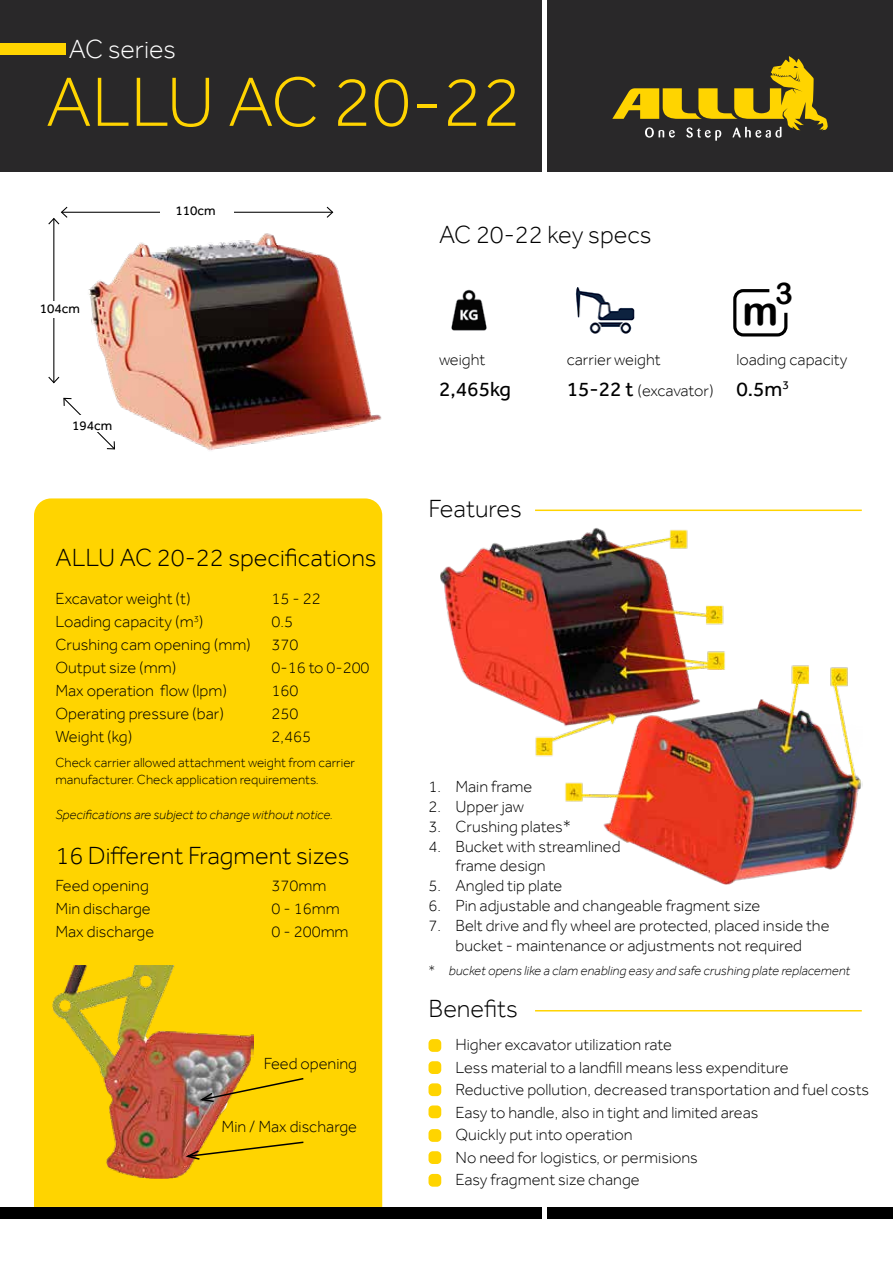
<style>
.page{position:relative;width:893px;height:1263px;background:#fff}
.page>*{position:absolute;margin:0;border:0;box-sizing:border-box;transform-origin:0 0}
.t1{font:300 72px "Effra";color:#ffd400}
.t2{font:40.5px "Arial Rounded MT Bold";color:#000}
.t3{font:30px "Arial Rounded MT Bold";color:#000}
.t4{font:300 27px "Effra";color:#fff}
.t5{font:300 25.5px "Effra";color:#000}
.t6{font:21px "Effra";color:#000}
.t7{font:300 16.5px/22.5px "Effra";color:#000}
.t8{font:italic 300 13.5px "Effra";color:#000}
.t9{font:300 13.5px/16.5px "Effra";color:#000}
.t10{font:13.5px "Effra";color:#000}
.s1{font-weight:400;font-size:21px}
.s2{font-style:normal}
</style>
<div class="page">
<img style="left:69px;top:211px;width:313px;height:240px">
<div style="left:34px;top:498px;width:348px;height:709px;background:#ffd400"></div>
<div style="left:0;top:0;width:541px;height:171px;background:#292829"></div>
<img style="left:451px;top:289px;width:36px;height:42px">
<img style="left:576px;top:287px;width:59px;height:47px">
<div style="left:0;top:1207px;width:541px;height:11px;background:#000"></div>
<div style="left:548px;top:1207px;width:345px;height:11px;background:#000"></div>
<div style="left:0;top:43px;width:65px;height:11px;background:#ffd400"></div>
<svg style="left:733px;top:289px;width:55px;height:48px"></svg>
<hr style="left:62px;top:212px;width:271px;height:1px;background:#000">
<svg style="left:325px;top:206px;width:9px;height:13px"></svg>
<hr style="left:53px;top:219px;width:1px;height:164px;background:#000">
<svg style="left:48px;top:206px;width:21px;height:20px"></svg>
<svg style="left:48px;top:376px;width:12px;height:8px"></svg>
<svg style="left:63px;top:397px;width:53px;height:53px"></svg>
<div style="left:161px;top:202px;width:73px;height:16px;background:#fff"></div>
<div style="left:12px;top:301px;width:73px;height:16px;background:#fff"></div>
<div style="left:53px;top:415px;width:73px;height:16px;background:#fff"></div>
<div style="left:548px;top:0;width:345px;height:171px;background:#292829"></div>
<svg style="left:612px;top:56px;width:216px;height:85px"></svg>
<img style="left:52px;top:966px;width:202px;height:212px">
<svg style="left:198px;top:1077px;width:107px;height:26px;background:#cfab26"></svg>
<svg style="left:184px;top:1140px;width:121px;height:21px;background:#e3b408"></svg>
<hr style="left:535px;top:509px;width:327px;height:2px;background:#ffd400">
<hr style="left:535px;top:1010px;width:327px;height:1px;background:#ffd400">
<img style="left:440px;top:528px;width:422px;height:356px">
<div style="left:428px;top:1039px;width:13px;height:13px;background:#ffd400;border-radius:4px"></div>
<div style="left:428px;top:1061px;width:13px;height:13px;background:#ffd400;border-radius:4px"></div>
<div style="left:428px;top:1083px;width:13px;height:13px;background:#ffd400;border-radius:4px"></div>
<div style="left:428px;top:1105px;width:13px;height:13px;background:#ffd400;border-radius:4px"></div>
<div style="left:428px;top:1129px;width:13px;height:13px;background:#ffd400;border-radius:4px"></div>
<div style="left:428px;top:1151px;width:13px;height:13px;background:#ffd400;border-radius:4px"></div>
<div style="left:428px;top:1174px;width:13px;height:13px;background:#ffd400;border-radius:4px"></div>
<h3 class="t4" style="left:69px;top:33px;width:109px">AC series</h3>
<h1 class="t1" style="left:46px;top:59px;width:476px">ALLU AC 20-22</h1>
<p class="t10" style="left:40px;top:301px;width:42px">104cm</p>
<p class="t10" style="left:72px;top:417px;width:42px">194cm</p>
<p class="t10" style="left:175px;top:202px;width:42px">110cm</p>
<h3 class="t5" style="left:56px;top:543px;width:323px">ALLU AC 20-22 specifications</h3>
<p class="t7" style="left:56px;top:587px;width:137px">Excavator weight (t)</p>
<p class="t7" style="left:272px;top:587px;width:51px">15 - 22</p>
<p class="t7" style="left:56px;top:610px;width:150px">Loading capacity (m<sup>3</sup>)</p>
<p class="t7" style="left:55px;top:610px;width:244px;line-height:23px;text-indent:216px">0.5<br>Crushing cam opening (mm) 370<br>Output size (mm)</p>
<p class="t7" style="left:271px;top:656px;width:100px">0-16 to 0-200</p>
<p class="t7" style="left:55px;top:679px;width:173px">Max operation flow (lpm)</p>
<p class="t7" style="left:271px;top:679px;width:28px">160</p>
<p class="t7" style="left:55px;top:702px;width:170px">Operating pressure (bar)</p>
<p class="t7" style="left:271px;top:702px;width:28px">250</p>
<p class="t7" style="left:55px;top:725px;width:78px">Weight (kg)</p>
<p class="t7" style="left:271px;top:725px;width:41px">2,465</p>
<p class="t9" style="left:56px;top:754px;width:301px">Check carrier allowed attachment weight from carrier manufacturer. Check application requirements.</p>
<p class="t8" style="left:56px;top:807px;width:279px">Specifications are subject to change without notice.</p>
<h3 class="t5" style="left:56px;top:840px;width:295px">16 Different Fragment sizes</h3>
<p class="t7" style="left:56px;top:874px;width:95px">Feed opening</p>
<p class="t7" style="left:272px;top:874px;width:56px">370mm</p>
<p class="t7" style="left:56px;top:897px;width:97px">Min discharge</p>
<p class="t7" style="left:272px;top:897px;width:70px">0 - 16mm</p>
<p class="t7" style="left:56px;top:920px;width:100px">Max discharge</p>
<p class="t7" style="left:272px;top:920px;width:79px">0 - 200mm</p>
<p class="t7" style="left:264px;top:1052px;width:95px">Feed opening</p>
<p class="t7" style="left:221px;top:1115px;width:137px">Min / Max discharge</p>
<h3 class="t5" style="left:439px;top:219px;width:214px">AC 20-22 key specs</h3>
<h3 class="t3" style="left:775px;top:275px;width:19px">3</h3>
<h2 class="t2" style="left:742px;top:286px;width:37px">m</h2>
<p class="t7" style="left:439px;top:348px;width:48px">weight</p>
<p class="t6" style="left:439px;top:376px;width:74px">2,465kg</p>
<h3 class="t5" style="left:428px;top:493px;width:95px">Features</h3>
<p class="t7" style="left:567px;top:344px;width:148px;line-height:30.5px">carrier weight<br><span class="s1">15-22 t</span> (excavator)</p>
<p class="t7" style="left:736px;top:348px;width:113px">loading capacity</p>
<p class="t6" style="left:736px;top:376px;width:54px">0.5m<sup>3</sup></p>
<p class="t7" style="left:428px;top:775px;width:105px">1. Main frame</p>
<p class="t7" style="left:428px;top:795px;width:97px">2. Upper jaw</p>
<p class="t7" style="left:428px;top:815px;width:144px">3. Crushing plates*</p>
<p class="t7" style="left:455px;top:836px;width:167px;line-height:19.8px;text-indent:-27px">4. Bucket with streamlined frame design</p>
<p class="t7" style="left:428px;top:874px;width:135px">5. Angled tip plate</p>
<p class="t7" style="left:428px;top:894px;width:333px">6. Pin adjustable and changeable fragment size</p>
<p class="t7" style="left:428px;top:915px;width:403px;line-height:19.8px;text-align:center">7. Belt drive and fly wheel are protected, placed inside the bucket - maintenance or adjustments not required</p>
<p class="t8" style="left:428px;top:963px;width:423px"><span class="s2">*</span> bucket opens like a clam enabling easy and safe crushing plate replacement</p>
<h3 class="t5" style="left:428px;top:993px;width:91px">Benefits</h3>
<p class="t7" style="left:455px;top:1033px;width:415px">Higher excavator utilization rate<br>Less material to a landfill means less expenditure<br>Reductive pollution, decreased transportation and fuel costs Easy to handle, also in tight and limited areas<br>Quickly put into operation<br>No need for logistics, or permisions<br>Easy fragment size change</p>
</div>
